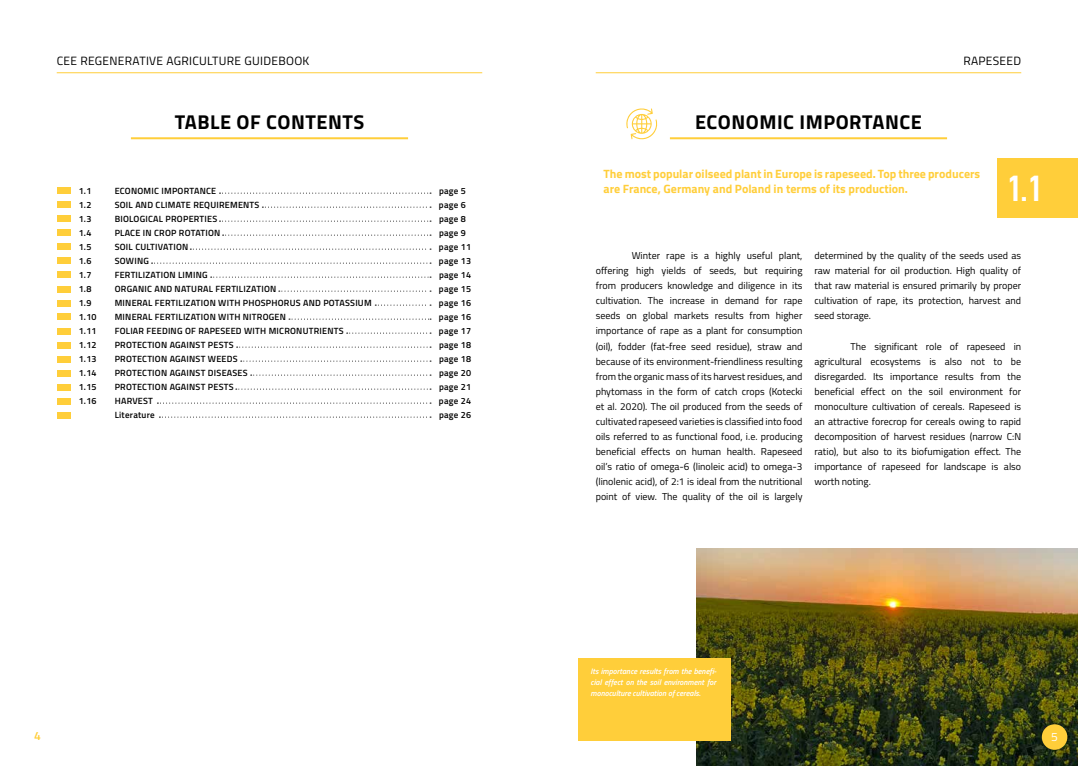
<style>
.page{position:relative;width:1078px;height:766px;background:#fff}
.page>*{position:absolute;margin:0;border:0;box-sizing:border-box;transform-origin:0 0}
.t1{font:36px "Alte DIN1451 Mittelschriftgepraegt";color:#fff}
.t2{font:700 20px "Titillium";letter-spacing:.025em;color:#000}
.t3{font:700 12px/15px "Titillium";color:#ffce3a}
.t4{font:12px "Titillium";letter-spacing:.025em;color:#000}
.t5{font:600 12px "Titillium";color:#ffce3a}
.t6{font:12px "Titillium";color:#fff}
.t7{font:10px/15px "Titillium";color:#000;text-align:justify}
.t8{font:600 9px "Titillium";letter-spacing:.025em;color:#000}
.t9{font:italic 600 8px/11px "Titillium";color:#fff;text-align:justify}
</style>
<div class="page">
<div style="left:997px;top:158px;width:80px;height:59px;background:#ffce3a"></div>
<svg style="left:626px;top:108px;width:31px;height:32px"></svg>
<hr style="left:669px;top:137px;width:277px;height:2px;background:#ffce3a">
<img style="left:696px;top:549px;width:381px;height:216px">
<div style="left:578px;top:658px;width:152px;height:82px;background:#ffce3a"></div>
<div style="left:57px;top:187px;width:13px;height:7px;background:#ffce3a"></div>
<div style="left:57px;top:201px;width:13px;height:7px;background:#ffce3a"></div>
<div style="left:57px;top:215px;width:13px;height:7px;background:#ffce3a"></div>
<div style="left:57px;top:229px;width:13px;height:7px;background:#ffce3a"></div>
<div style="left:57px;top:243px;width:13px;height:7px;background:#ffce3a"></div>
<div style="left:57px;top:257px;width:13px;height:7px;background:#ffce3a"></div>
<div style="left:57px;top:271px;width:13px;height:7px;background:#ffce3a"></div>
<div style="left:57px;top:285px;width:13px;height:7px;background:#ffce3a"></div>
<div style="left:57px;top:300px;width:13px;height:6px;background:#ffce3a"></div>
<div style="left:57px;top:313px;width:13px;height:7px;background:#ffce3a"></div>
<div style="left:57px;top:327px;width:13px;height:7px;background:#ffce3a"></div>
<div style="left:57px;top:342px;width:13px;height:7px;background:#ffce3a"></div>
<div style="left:57px;top:356px;width:13px;height:6px;background:#ffce3a"></div>
<div style="left:57px;top:369px;width:13px;height:7px;background:#ffce3a"></div>
<div style="left:57px;top:383px;width:13px;height:7px;background:#ffce3a"></div>
<div style="left:57px;top:397px;width:13px;height:7px;background:#ffce3a"></div>
<div style="left:57px;top:411px;width:13px;height:7px;background:#ffce3a"></div>
<svg style="left:219px;top:192px;width:212px;height:1px"></svg>
<svg style="left:262px;top:206px;width:169px;height:1px"></svg>
<svg style="left:219px;top:220px;width:212px;height:1px"></svg>
<svg style="left:222px;top:234px;width:209px;height:1px"></svg>
<svg style="left:190px;top:248px;width:241px;height:1px"></svg>
<svg style="left:151px;top:262px;width:280px;height:1px"></svg>
<svg style="left:211px;top:276px;width:220px;height:1px"></svg>
<svg style="left:279px;top:290px;width:152px;height:1px"></svg>
<svg style="left:375px;top:304px;width:56px;height:1px"></svg>
<svg style="left:289px;top:318px;width:142px;height:1px"></svg>
<svg style="left:346px;top:332px;width:85px;height:1px"></svg>
<svg style="left:236px;top:346px;width:195px;height:1px"></svg>
<svg style="left:241px;top:360px;width:190px;height:1px"></svg>
<svg style="left:251px;top:374px;width:180px;height:1px"></svg>
<svg style="left:236px;top:388px;width:195px;height:1px"></svg>
<svg style="left:157px;top:402px;width:274px;height:1px"></svg>
<svg style="left:159px;top:416px;width:272px;height:1px"></svg>
<hr style="left:131px;top:137px;width:277px;height:2px;background:#ffce3a">
<div style="left:1041px;top:724px;width:26px;height:25px;background:#ffce3a;border-radius:50%"></div>
<hr style="left:57px;top:72px;width:425px;height:1px;background:#ffce3a">
<hr style="left:595px;top:72px;width:425px;height:1px;background:#ffce3a">
<p class="t4" style="left:57px;top:52px;width:254px">CEE REGENERATIVE AGRICULTURE GUIDEBOOK</p>
<h2 class="t2" style="left:175px;top:107px;width:191px">TABLE OF CONTENTS</h2>
<p class="t8" style="left:79px;top:183px;width:14px">1.1</p>
<p class="t8" style="left:115px;top:183px;width:103px">ECONOMIC IMPORTANCE</p>
<p class="t8" style="left:439px;top:183px;width:28px">page 5</p>
<p class="t8" style="left:79px;top:197px;width:14px">1.2</p>
<p class="t8" style="left:115px;top:197px;width:146px">SOIL AND CLIMATE REQUIREMENTS</p>
<p class="t8" style="left:439px;top:197px;width:28px">page 6</p>
<p class="t8" style="left:79px;top:211px;width:14px">1.3</p>
<p class="t8" style="left:115px;top:211px;width:104px">BIOLOGICAL PROPERTIES</p>
<p class="t8" style="left:439px;top:211px;width:28px">page 8</p>
<p class="t8" style="left:79px;top:225px;width:14px">1.4</p>
<p class="t8" style="left:115px;top:225px;width:107px">PLACE IN CROP ROTATION</p>
<p class="t8" style="left:439px;top:225px;width:28px">page 9</p>
<p class="t8" style="left:79px;top:239px;width:14px">1.5</p>
<p class="t8" style="left:115px;top:239px;width:75px">SOIL CULTIVATION</p>
<p class="t8" style="left:439px;top:239px;width:34px">page 11</p>
<p class="t8" style="left:79px;top:253px;width:14px">1.6</p>
<p class="t8" style="left:115px;top:253px;width:36px">SOWING</p>
<p class="t8" style="left:439px;top:253px;width:34px">page 13</p>
<p class="t8" style="left:79px;top:267px;width:14px">1.7</p>
<p class="t8" style="left:115px;top:267px;width:94px">FERTILIZATION LIMING</p>
<p class="t8" style="left:439px;top:267px;width:34px">page 14</p>
<p class="t8" style="left:79px;top:281px;width:14px">1.8</p>
<p class="t8" style="left:115px;top:281px;width:163px">ORGANIC AND NATURAL FERTILIZATION</p>
<p class="t8" style="left:439px;top:281px;width:34px">page 15</p>
<p class="t8" style="left:79px;top:295px;width:14px">1.9</p>
<p class="t8" style="left:115px;top:295px;width:258px">MINERAL FERTILIZATION WITH PHOSPHORUS AND POTASSIUM</p>
<p class="t8" style="left:439px;top:295px;width:34px">page 16</p>
<p class="t8" style="left:79px;top:309px;width:19px">1.10</p>
<p class="t8" style="left:115px;top:309px;width:173px">MINERAL FERTILIZATION WITH NITROGEN</p>
<p class="t8" style="left:439px;top:309px;width:34px">page 16</p>
<p class="t8" style="left:79px;top:323px;width:19px">1.11</p>
<p class="t8" style="left:115px;top:323px;width:230px">FOLIAR FEEDING OF RAPESEED WITH MICRONUTRIENTS</p>
<p class="t8" style="left:439px;top:323px;width:34px">page 17</p>
<p class="t8" style="left:79px;top:337px;width:19px">1.12</p>
<p class="t8" style="left:115px;top:337px;width:120px">PROTECTION AGAINST PESTS</p>
<p class="t8" style="left:439px;top:337px;width:34px">page 18</p>
<p class="t8" style="left:79px;top:352px;width:19px">1.13</p>
<p class="t8" style="left:115px;top:352px;width:124px">PROTECTION AGAINST WEEDS</p>
<p class="t8" style="left:439px;top:352px;width:34px">page 18</p>
<p class="t8" style="left:79px;top:366px;width:19px">1.14</p>
<p class="t8" style="left:115px;top:366px;width:134px">PROTECTION AGAINST DISEASES</p>
<p class="t8" style="left:439px;top:366px;width:34px">page 20</p>
<p class="t8" style="left:79px;top:380px;width:19px">1.15</p>
<p class="t8" style="left:115px;top:380px;width:120px">PROTECTION AGAINST PESTS</p>
<p class="t8" style="left:439px;top:380px;width:34px">page 21</p>
<p class="t8" style="left:79px;top:394px;width:19px">1.16</p>
<p class="t8" style="left:115px;top:394px;width:40px">HARVEST</p>
<p class="t8" style="left:439px;top:394px;width:34px">page 24</p>
<p class="t8" style="left:115px;top:408px;width:41px">Literature</p>
<p class="t8" style="left:439px;top:408px;width:34px">page 26</p>
<h2 class="t2" style="left:695px;top:107px;width:228px">ECONOMIC IMPORTANCE</h2>
<p class="t4" style="left:963px;top:52px;width:59px">RAPESEED</p>
<p class="t3" style="left:603px;top:165px;width:378px">The most popular oilseed plant in Europe is rapeseed. Top three producers are France, Germany and Poland in terms of its production.</p>
<h1 class="t1" style="left:1007px;top:167px;width:34px">1.1</h1>
<p class="t7" style="left:595px;top:248px;width:208px;text-indent:36px">Winter rape is a highly useful plant, offering high yields of seeds, but requiring from producers knowledge and diligence in its cultivation. The increase in demand for rape seeds on global markets results from higher importance of rape as a plant for consumption (oil), fodder (fat-free seed residue), straw and because of its environment-friendliness resulting from the organic mass of its harvest residues, and phytomass in the form of catch crops (Kotecki et al. 2020). The oil produced from the seeds of cultivated rapeseed varieties is classified into food oils referred to as functional food, i.e. producing beneficial effects on human health. Rapeseed oil’s ratio of omega-6 (linoleic acid) to omega-3 (linolenic acid), of 2:1 is ideal from the nutritional point of view. The quality of the oil is largely</p>
<p class="t7" style="left:814px;top:248px;width:208px">determined by the quality of the seeds used as raw material for oil production. High quality of that raw material is ensured primarily by proper cultivation of rape, its protection, harvest and seed storage.</p>
<p class="t7" style="left:814px;top:338px;width:208px;text-indent:36px">The significant role of rapeseed in agricultural ecosystems is also not to be disregarded. Its importance results from the beneficial effect on the soil environment for monoculture cultivation of cereals. Rapeseed is an attractive forecrop for cereals owing to rapid decomposition of harvest residues (narrow C:N ratio), but also to its biofumigation effect. The importance of rapeseed for landscape is also worth noting.</p>
<p class="t9" style="left:590px;top:665px;width:127px">Its importance results from the benefi&shy;cial effect on the soil environment for monoculture cultivation of cereals.</p>
<p class="t5" style="left:34px;top:726px;width:8px">4</p>
<p class="t6" style="left:1050px;top:728px;width:8px">5</p>
</div>
